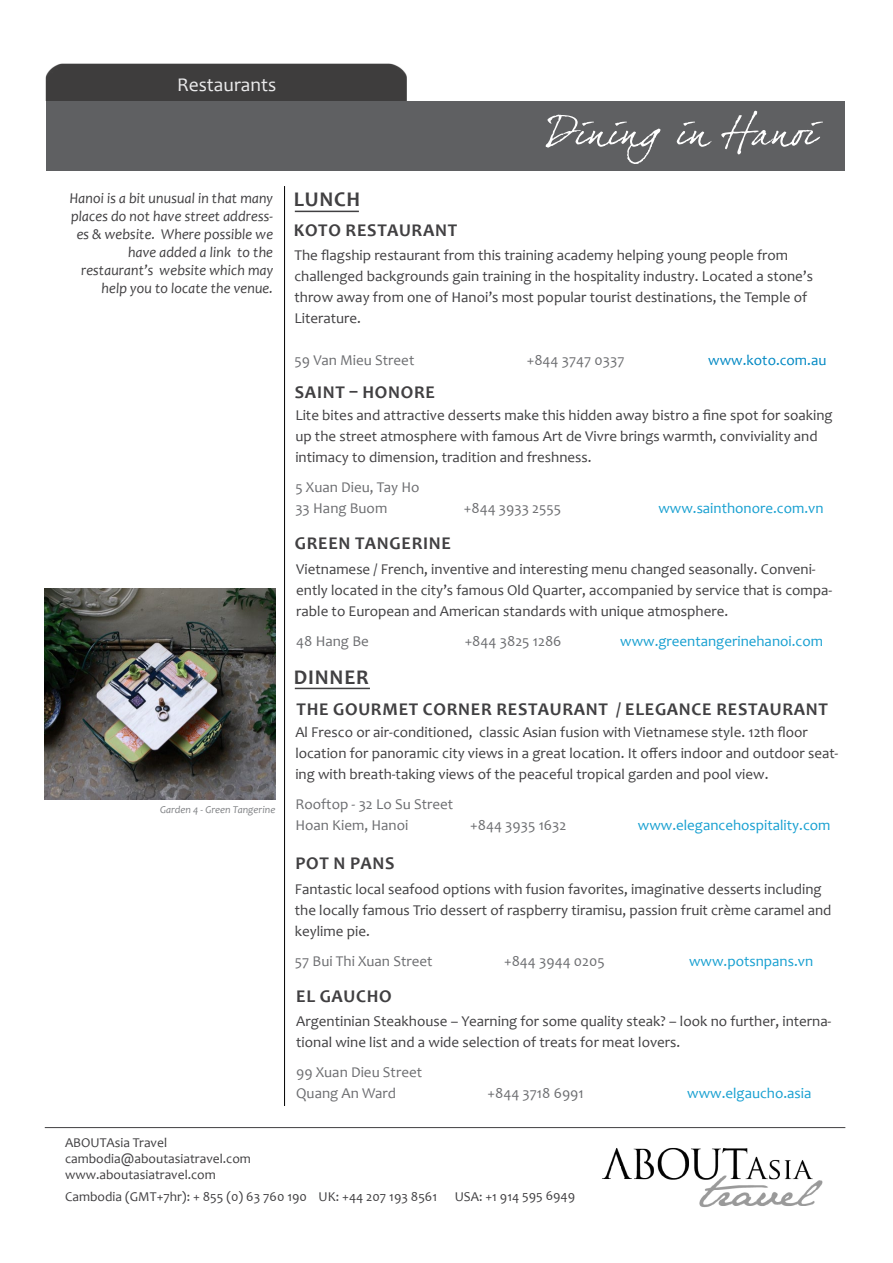
<style>
.page{position:relative;width:893px;height:1263px;background:#fff}
.page>*{position:absolute;margin:0;border:0;box-sizing:border-box;transform-origin:0 0}
.t1{font:700 21px "Candara";letter-spacing:.04em;color:#414042}
.t2{font:19.5px "Candara";letter-spacing:-.005em;color:#ebebec}
.t3{font:700 18px "Candara";letter-spacing:.04em;color:#414042}
.t4{font:15px/21px "Candara";color:#414042}
.t5{font:15px/21px "Candara";color:#6d6e71}
.t6{font:italic 15px/18px "Candara";color:#414042;text-align:right}
.t7{font:15px "Candara";color:#18a0d1}
.t8{font:15px "Candara";color:#0088c3}
.t9{font:13.5px/16.2px "Candara";color:#414042}
.t10{font:italic 10.5px "Candara";color:#808285}
</style>
<div class="page">
<div style="left:46px;top:101px;width:799px;height:70px;background:#5f6062"></div>
<div style="left:46px;top:63px;width:361px;height:38px;background:#3e3d3d"></div>
<img style="left:602px;top:1148px;width:221px;height:59px">
<hr style="left:45px;top:1127px;width:800px;height:1px;background:#414042">
<img style="left:45px;top:588px;width:230px;height:212px">
<hr style="left:284px;top:186px;width:1px;height:920px;background:#000">
<svg style="left:546px;top:111px;width:277px;height:53px"></svg>
<hr style="left:295px;top:688px;width:75px;height:1px;background:#414042">
<hr style="left:295px;top:211px;width:64px;height:1px;background:#414042">
<h2 class="t2" style="left:177px;top:72px;width:101px">Restaurants</h2>
<p class="t6" style="left:70px;top:189px;width:206px">Hanoi is a bit unusual in that many places do not have street address&shy;es &amp; website. Where possible we have added a link to the restaurant’s website which may help you to locate the venue.</p>
<p class="t10" style="left:160px;top:803px;width:117px">Garden 4 - Green Tangerine</p>
<p class="t9" style="left:65px;top:1134px;width:187px">ABOUTAsia Travel cambodia@aboutasiatravel.com www.aboutasiatravel.com</p>
<h1 class="t1" style="left:294px;top:186px;width:54px">LUNCH</h1>
<p class="t3" style="left:294px;top:218px;width:165px">KOTO RESTAURANT</p>
<p class="t4" style="left:294px;top:245px;width:520px">The flagship restaurant from this training academy helping young people from challenged backgrounds gain training in the hospitality industry. Located a stone’s throw away from one of Hanoi’s most popular tourist destinations, the Temple of Literature.</p>
<p class="t5" style="left:294px;top:350px;width:121px">59 Van Mieu Street</p>
<p class="t5" style="left:527px;top:350px;width:99px">+844 3747 0337</p>
<p class="t8" style="left:708px;top:351px;width:120px">www.koto.com.au</p>
<p class="t3" style="left:295px;top:380px;width:142px">SAINT – HONORE</p>
<p class="t4" style="left:295px;top:404px;width:539px">Lite bites and attractive desserts make this hidden away bistro a fine spot for soaking up the street atmosphere with famous Art de Vivre brings warmth, conviviality and intimacy to dimension, tradition and freshness.</p>
<p class="t5" style="left:295px;top:476px;width:126px">5 Xuan Dieu, Tay Ho<br>33 Hang Buom</p>
<p class="t5" style="left:464px;top:497px;width:99px">+844 3933 2555</p>
<p class="t7" style="left:658px;top:498px;width:167px">www.sainthonore.com.vn</p>
<p class="t3" style="left:295px;top:532px;width:158px">GREEN TANGERINE</p>
<p class="t4" style="left:296px;top:558px;width:537px">Vietnamese / French, inventive and interesting menu changed seasonally. Conveni&shy;ently located in the city’s famous Old Quarter, accompanied by service that is compa&shy;rable to European and American standards with unique atmosphere.</p>
<p class="t5" style="left:296px;top:630px;width:74px">48 Hang Be</p>
<p class="t5" style="left:465px;top:630px;width:98px">+844 3825 1286</p>
<p class="t7" style="left:620px;top:632px;width:204px">www.greentangerinehanoi.com</p>
<h1 class="t1" style="left:294px;top:664px;width:77px">DINNER</h1>
<p class="t3" style="left:297px;top:697px;width:533px">TH E GOURMET CORNER RESTAURANT / ELEGANCE RESTAURANT</p>
<p class="t4" style="left:295px;top:721px;width:545px">Al Fresco or air-conditioned, classic Asian fusion with Vietnamese style. 12th floor location for panoramic city views in a great location. It offers indoor and outdoor seat&shy;ing with breath-taking views of the peaceful tropical garden and pool view.</p>
<p class="t5" style="left:295px;top:793px;width:159px">Rooftop - 32 Lo Su Street<br>Hoan Kiem, Hanoi</p>
<p class="t5" style="left:470px;top:814px;width:98px">+844 3935 1632</p>
<p class="t7" style="left:638px;top:816px;width:194px">www.elegancehospitality.com</p>
<p class="t3" style="left:296px;top:852px;width:101px">POT N PANS</p>
<p class="t4" style="left:295px;top:879px;width:538px">Fantastic local seafood options with fusion favorites, imaginative desserts including the locally famous Trio dessert of raspberry tiramisu, passion fruit crème caramel and keylime pie.</p>
<p class="t5" style="left:295px;top:951px;width:139px">57 Bui Thi Xuan Street</p>
<p class="t5" style="left:504px;top:951px;width:102px">+844 3944 0205</p>
<p class="t7" style="left:689px;top:952px;width:126px">www.potsnpans.vn</p>
<p class="t3" style="left:296px;top:984px;width:97px">EL GAUCHO</p>
<p class="t4" style="left:296px;top:1011px;width:537px">Argentinian Steakhouse – Yearning for some quality steak? – look no further, interna&shy;tional wine list and a wide selection of treats for meat lovers.</p>
<p class="t5" style="left:296px;top:1062px;width:127px">99 Xuan Dieu Street<br>Quang An Ward</p>
<p class="t5" style="left:487px;top:1083px;width:98px">+844 3718 6991</p>
<p class="t7" style="left:687px;top:1084px;width:126px">www.elgaucho.asia</p>
<p class="t9" style="left:65px;top:1188px;width:374px">Cambodia (GMT+7hr): + 855 (0) 63 760 190 UK: +44 207 193 8561</p>
<p class="t9" style="left:455px;top:1188px;width:122px">USA: +1 914 595 6949</p>
</div>
